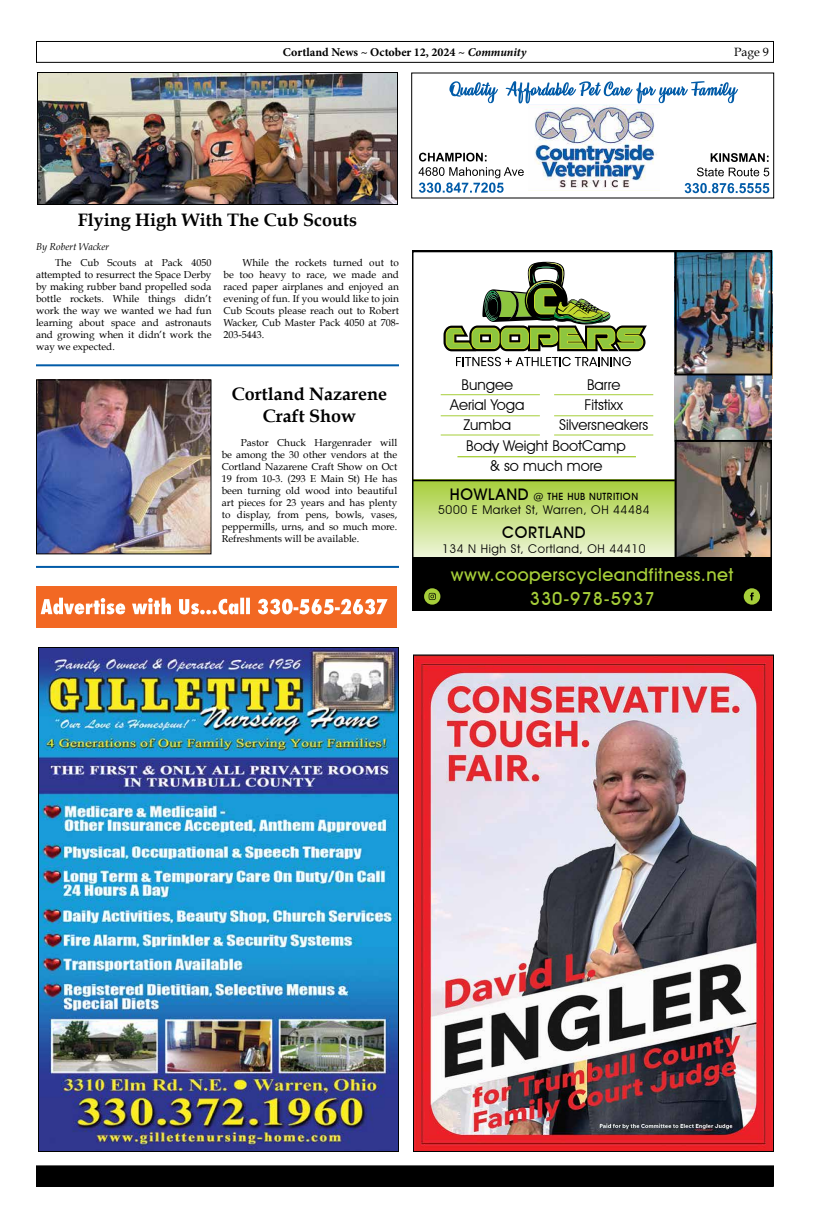
<style>
.page{position:relative;width:819px;height:1224px;background:#fff}
.page>*{position:absolute;margin:0;border:0;box-sizing:border-box;transform-origin:0 0}
.t1{font:700 18px/21.6px "Book Antiqua";color:#000;text-align:center}
.t2{font:500 18px "Avant Garde IT Cby BT";letter-spacing:.025em;color:#a6ce39}
.t3{font:500 18px "Avant Garde IT Cby BT";letter-spacing:.05em;color:#a6ce39}
.t4{font:500 16px "Avant Garde IT Cby BT";letter-spacing:.05em;color:#000}
.t5{font:14.9px/20px "Avant Garde IT Cby BT";color:#000;text-align:center}
.t6{font:12px "Avant Garde IT Cby BT";letter-spacing:.05em;color:#000}
.t7{font:700 12px "Minion Pro";color:#000}
.t8{font:12px "Book Antiqua";color:#000}
.t9{font:10px/12px "Book Antiqua";color:#000;text-align:justify}
.t10{font:500 10px "Avant Garde IT Cby BT";letter-spacing:.05em;color:#000}
.t11{font:italic 10px "Book Antiqua";color:#000}
.s1{font-style:italic}
.s2{font-size:16px}
</style>
<div class="page">
<div style="left:36px;top:41px;width:738px;height:22px;border:1px solid #000"></div>
<div style="left:36px;top:1166px;width:738px;height:20px;background:#000"></div>
<div style="left:36px;top:1165px;width:738px;height:22px;border:1px solid #000"></div>
<img style="left:412px;top:251px;width:360px;height:360px">
<svg style="left:456px;top:357px;width:175px;height:9px"></svg>
<svg style="left:444px;top:262px;width:203px;height:89px"></svg>
<hr style="left:412px;top:480px;width:263px;height:1px;background:#000">
<hr style="left:675px;top:251px;width:2px;height:308px;background:#000">
<img style="left:675px;top:375px;width:97px;height:65px">
<hr style="left:675px;top:440px;width:97px;height:2px;background:#000">
<hr style="left:675px;top:374px;width:97px;height:1px;background:#000">
<img style="left:415px;top:656px;width:357px;height:494px">
<img style="left:40px;top:649px;width:357px;height:501px">
<img style="left:528px;top:105px;width:131px;height:86px">
<svg style="left:685px;top:183px;width:84px;height:10px"></svg>
<svg style="left:697px;top:168px;width:72px;height:8px"></svg>
<svg style="left:711px;top:153px;width:58px;height:9px"></svg>
<svg style="left:449px;top:81px;width:289px;height:22px"></svg>
<svg style="left:419px;top:153px;width:105px;height:40px"></svg>
<img style="left:39px;top:74px;width:357px;height:129px">
<div style="left:37px;top:72px;width:361px;height:133px;border:1px solid #000"></div>
<img style="left:38px;top:381px;width:172px;height:171px">
<div style="left:36px;top:379px;width:176px;height:175px;border:1px solid #000"></div>
<hr style="left:36px;top:364px;width:363px;height:2px;background:#015ba8">
<hr style="left:36px;top:566px;width:363px;height:2px;background:#015ba8">
<div style="left:36px;top:586px;width:361px;height:41px;background:#f26823"></div>
<svg style="left:41px;top:598px;width:347px;height:16px"></svg>
<p class="t7" style="left:283px;top:44px;width:245px">Cortland News ~ October 12, 2024 ~ <span class="s1">Community</span></p>
<p class="t8" style="left:734px;top:44px;width:36px">Page 9</p>
<h1 class="t1" style="left:78px;top:209px;width:281px">Flying High With The Cub Scouts</h1>
<p class="t11" style="left:36px;top:241px;width:75px">By Robert Wacker</p>
<p class="t9" style="left:224px;top:257px;width:177px;text-indent:19px">While the rockets turned out to be too heavy to race, we made and raced paper airplanes and enjoyed an evening of fun. If you would like to join Cub Scouts please reach out to Robert Wacker, Cub Master Pack 4050 at 708- 203-5443.</p>
<p class="t9" style="left:36px;top:257px;width:177px;text-indent:19px">The Cub Scouts at Pack 4050 attempted to resurrect the Space Derby by making rubber band propelled soda bottle rockets. While things didn’t work the way we wanted we had fun learning about space and astronauts and growing when it didn’t work the way we expected.</p>
<h1 class="t1" style="left:232px;top:383px;width:157px">Cortland Nazarene<br>Craft Show</h1>
<p class="t9" style="left:222px;top:436px;width:177px;text-indent:19px">Pastor Chuck Hargenrader will be among the 30 other vendors at the Cortland Nazarene Craft Show on Oct 19 from 10-3. (293 E Main St) He has been turning old wood into beautiful art pieces for 23 years and has plenty to display, from pens, bowls, vases, peppermills, urns, and so much more.<br>Refreshments will be available.</p>
<h3 class="t5" style="left:450px;top:375px;width:76px">Bungee<br>Aerial Yoga<br>Zumba</h3>
<h3 class="t5" style="left:559px;top:375px;width:91px">Barre<br>Fitstixx<br>Silversneakers</h3>
<h3 class="t5" style="left:466px;top:435px;width:161px">Body Weight BootCamp &amp; so much more</h3>
<p class="t10" style="left:450px;top:490px;width:190px"><span class="s2">HOWLAND</span> @ THE HUB NUTRITION</p>
<p class="t6" style="left:438px;top:503px;width:213px">5000 E Market St, Warren, OH 44484</p>
<h2 class="t4" style="left:502px;top:523px;width:85px">CORTLAND</h2>
<p class="t6" style="left:442px;top:541px;width:205px">134 N High St, Cortland, OH 44410</p>
<h1 class="t2" style="left:451px;top:563px;width:284px">www.cooperscycleandfitness.net</h1>
<h1 class="t3" style="left:530px;top:588px;width:126px">330-978-5937</h1>
</div>
